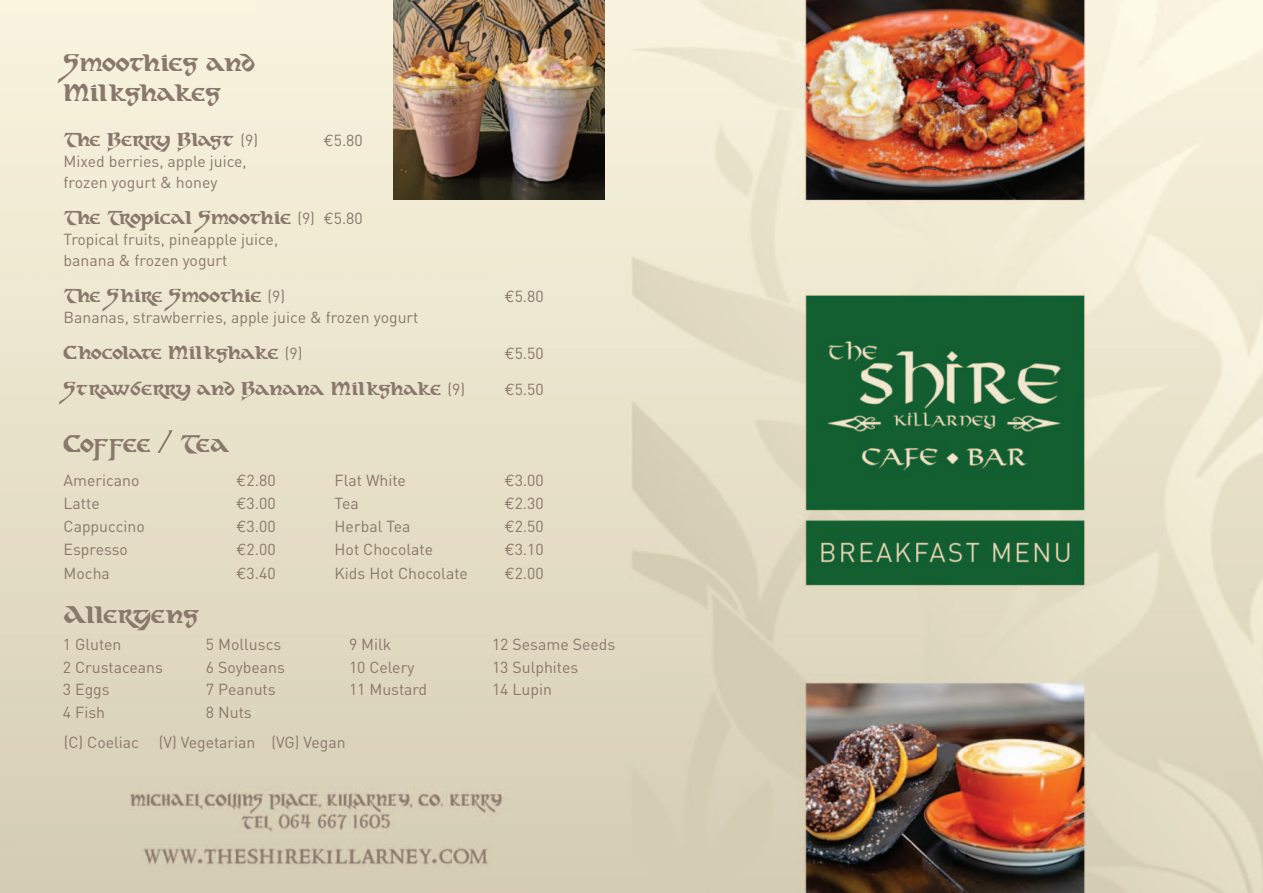
<style>
.page{position:relative;width:1263px;height:893px;background:#fff}
.page>*{position:absolute;margin:0;border:0;box-sizing:border-box;transform-origin:0 0}
.t1{font:27px "Dahaut";letter-spacing:-.045em;color:#8a786c}
.t2{font:27px "Dahaut";color:#8a786c}
.t3{font:21px "Dahaut";letter-spacing:-.05em;color:#8a786c}
.t4{font:15.9px/21px "DIN";color:#8a786c}
.s1{font-family:"DIN";font-size:15.9px}
.s2{font-family:"Euro Mono";font-size:16.5px}
.s3{font-family:"Meath FLF"}
</style>
<div class="page">
<img style="left:0;top:0;width:1263px;height:893px">
<img style="left:393px;top:0;width:211px;height:200px">
<p class="t1" style="left:64px;top:53px;width:193px">Smoothies and</p>
<p class="t1" style="left:64px;top:83px;width:159px">Milkshakes</p>
<p class="t3" style="left:64px;top:132px;width:196px">The Berry Blast <span class="s1">(9)</span></p>
<p class="t4" style="left:324px;top:131px;width:40px"><span class="s2">€</span>5.80</p>
<p class="t4" style="left:64px;top:152px;width:185px">Mixed berries, apple juice, frozen yogurt &amp; honey</p>
<p class="t3" style="left:64px;top:210px;width:301px">The Tropical Smoothie <span class="s1">(9)</span> <span class="s2">€</span><span class="s1">5.80</span></p>
<p class="t4" style="left:64px;top:230px;width:216px">Tropical fruits, pineapple juice, banana &amp; frozen yogurt</p>
<p class="t3" style="left:64px;top:288px;width:223px">The Shire Smoothie <span class="s1">(9)</span></p>
<p class="t4" style="left:505px;top:287px;width:40px"><span class="s2">€</span>5.80</p>
<p class="t4" style="left:64px;top:308px;width:356px">Bananas, strawberries, apple juice &amp; frozen yogurt</p>
<p class="t3" style="left:64px;top:345px;width:240px">Chocolate Milkshake <span class="s1">(9)</span></p>
<p class="t4" style="left:505px;top:344px;width:40px"><span class="s2">€</span>5.50</p>
<p class="t3" style="left:64px;top:381px;width:403px">Strawberry and Banana Milkshake <span class="s1">(9)</span></p>
<p class="t4" style="left:505px;top:380px;width:40px"><span class="s2">€</span>5.50</p>
<p class="t2" style="left:64px;top:434px;width:168px">Coffee <span class="s3">/</span> Tea</p>
<p class="t4" style="left:64px;top:471px;width:77px">Americano</p>
<p class="t4" style="left:237px;top:471px;width:40px"><span class="s2">€</span>2.80</p>
<p class="t4" style="left:335px;top:471px;width:73px">Flat White</p>
<p class="t4" style="left:505px;top:471px;width:40px"><span class="s2">€</span>3.00</p>
<p class="t4" style="left:64px;top:494px;width:38px">Latte</p>
<p class="t4" style="left:237px;top:494px;width:40px"><span class="s2">€</span>3.00</p>
<p class="t4" style="left:335px;top:494px;width:26px">Tea</p>
<p class="t4" style="left:505px;top:494px;width:40px"><span class="s2">€</span>2.30</p>
<p class="t4" style="left:64px;top:518px;width:83px">Cappuccino</p>
<p class="t4" style="left:237px;top:518px;width:40px"><span class="s2">€</span>3.00</p>
<p class="t4" style="left:335px;top:518px;width:77px">Herbal Tea</p>
<p class="t4" style="left:505px;top:518px;width:40px"><span class="s2">€</span>2.50</p>
<p class="t4" style="left:64px;top:541px;width:66px">Espresso</p>
<p class="t4" style="left:237px;top:541px;width:40px"><span class="s2">€</span>2.00</p>
<p class="t4" style="left:335px;top:541px;width:100px">Hot Chocolate</p>
<p class="t4" style="left:505px;top:541px;width:40px"><span class="s2">€</span>3.10</p>
<p class="t4" style="left:64px;top:564px;width:48px">Mocha</p>
<p class="t4" style="left:237px;top:564px;width:40px"><span class="s2">€</span>3.40</p>
<p class="t4" style="left:335px;top:564px;width:135px">Kids Hot Chocolate</p>
<p class="t4" style="left:505px;top:564px;width:40px"><span class="s2">€</span>2.00</p>
<p class="t1" style="left:64px;top:606px;width:137px">Allergens</p>
<p class="t4" style="left:63px;top:636px;width:60px">1 Gluten</p>
<p class="t4" style="left:63px;top:658px;width:102px">2 Crustaceans</p>
<p class="t4" style="left:63px;top:681px;width:48px">3 Eggs</p>
<p class="t4" style="left:63px;top:703px;width:44px">4 Fish</p>
<p class="t4" style="left:206px;top:636px;width:77px">5 Molluscs</p>
<p class="t4" style="left:206px;top:658px;width:80px">6 Soybeans</p>
<p class="t4" style="left:206px;top:681px;width:71px">7 Peanuts</p>
<p class="t4" style="left:206px;top:703px;width:47px">8 Nuts</p>
<p class="t4" style="left:349px;top:636px;width:44px">9 Milk</p>
<p class="t4" style="left:349px;top:658px;width:67px">10 Celery</p>
<p class="t4" style="left:349px;top:681px;width:80px">11 Mustard</p>
<p class="t4" style="left:64px;top:733px;width:283px">(C) Coeliac (V) Vegetarian (VG) Vegan</p>
<p class="t4" style="left:492px;top:636px;width:125px">12 Sesame Seeds</p>
<p class="t4" style="left:492px;top:658px;width:88px">13 Sulphites</p>
<p class="t4" style="left:492px;top:681px;width:62px">14 Lupin</p>
</div>
